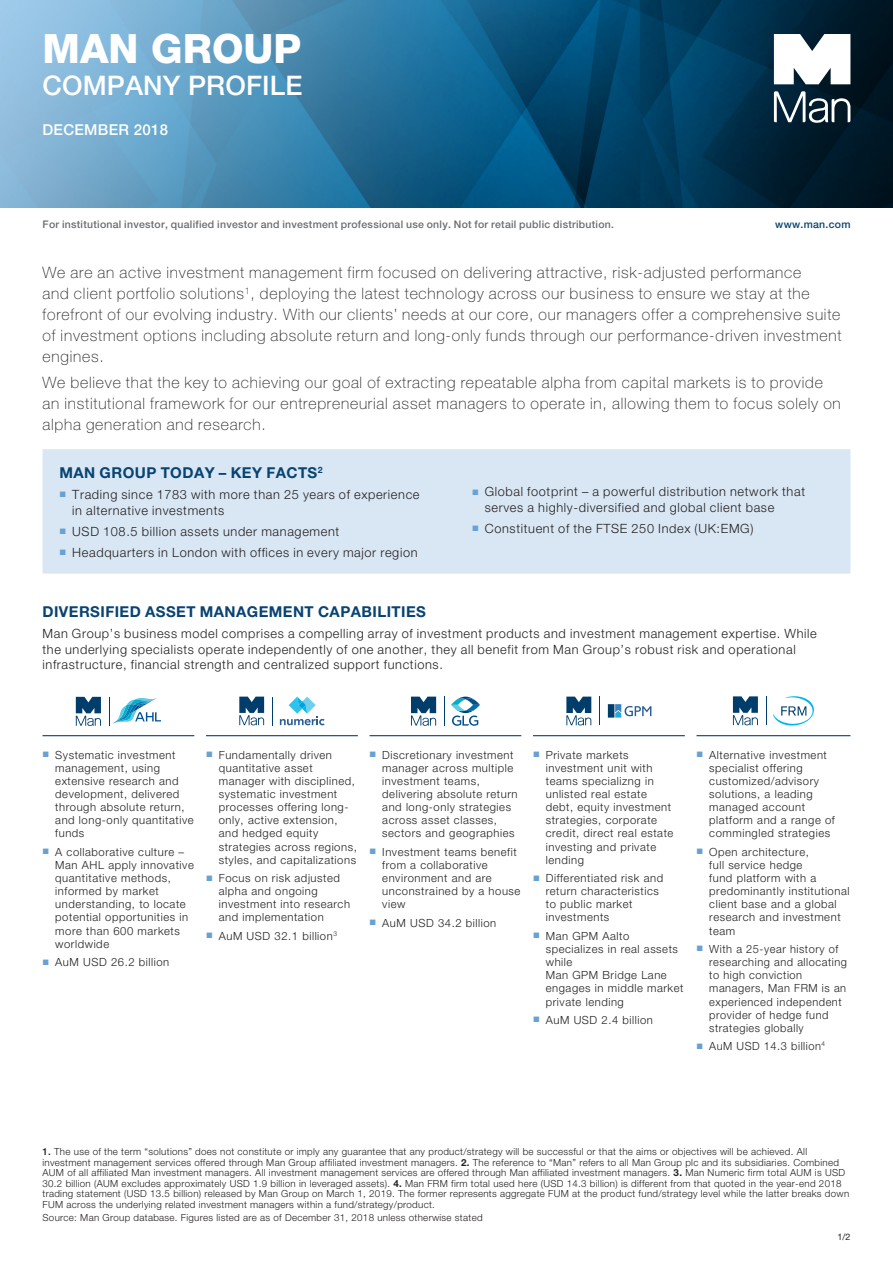
<style>
.page{position:relative;width:893px;height:1263px;background:#fff}
.page>*{position:absolute;margin:0;border:0;box-sizing:border-box;transform-origin:0 0}
.Main_Heading{font:800 40.5px "Helvetica Neue LT Std";color:#fff}
.Sub_Heading{font:500 27px "Helvetica Neue LT Std";letter-spacing:.005em;color:#fff}
.Intro{font:100 15.75px/21px "Helvetica Neue LT Std";letter-spacing:.05em;color:#231f20}
.Heading_-_Level_1{font:700 15px "Helvetica Neue LT Std";letter-spacing:.03em;color:#084371}
.Date{font:500 15px "Helvetica Neue LT Std";letter-spacing:.02em;color:#fff}
.Bullet_Point{font:300 12.75px/15.8px "Helvetica Neue LT Std";letter-spacing:.05em;color:#231f20}
.Body_Text{font:300 12.75px/15.8px "Helvetica Neue LT Std";letter-spacing:.05em;color:#231f20}
.t1{font:300 11.25px/13.2px "Helvetica Neue LT Std";letter-spacing:.05em;color:#231f20}
.t2{font:500 10.5px "Helvetica Neue LT Std";letter-spacing:.025em;color:#6a6d71}
.t3{font:500 10.5px "Helvetica Neue LT Std";letter-spacing:.025em;color:#084371}
.Footnote{font:300 9.75px/10.5px "Helvetica Neue LT Std";letter-spacing:.03em;color:#231f20}
.t4{font:9px "Helvetica Neue LT Std";color:#231f20}
.s1{font-weight:500}
.s2{font-weight:700}
</style>
<div class="page">
<div style="left:43px;top:449px;width:807px;height:125px;background:#d9e7f5"></div>
<hr style="left:43px;top:735px;width:151px;height:1px;background:#084371">
<hr style="left:206px;top:735px;width:152px;height:1px;background:#084371">
<hr style="left:369px;top:735px;width:152px;height:1px;background:#084371">
<hr style="left:533px;top:735px;width:152px;height:1px;background:#084371">
<hr style="left:696px;top:735px;width:154px;height:1px;background:#084371">
<svg style="left:76px;top:697px;width:25px;height:29px"></svg>
<svg style="left:109px;top:697px;width:52px;height:29px"></svg>
<svg style="left:272px;top:697px;width:1px;height:28px"></svg>
<svg style="left:239px;top:697px;width:25px;height:28px"></svg>
<svg style="left:280px;top:697px;width:45px;height:28px"></svg>
<svg style="left:444px;top:697px;width:1px;height:29px"></svg>
<svg style="left:411px;top:697px;width:25px;height:29px"></svg>
<svg style="left:451px;top:697px;width:29px;height:29px"></svg>
<svg style="left:599px;top:697px;width:1px;height:28px"></svg>
<svg style="left:566px;top:697px;width:25px;height:28px"></svg>
<svg style="left:608px;top:704px;width:43px;height:14px"></svg>
<svg style="left:766px;top:697px;width:1px;height:28px"></svg>
<svg style="left:733px;top:697px;width:25px;height:28px"></svg>
<svg style="left:773px;top:697px;width:41px;height:28px"></svg>
<img style="left:0;top:0;width:893px;height:208px">
<svg style="left:774px;top:34px;width:76px;height:89px"></svg>
<svg style="left:60px;top:492px;width:6px;height:5px"></svg>
<svg style="left:60px;top:528px;width:6px;height:6px"></svg>
<svg style="left:60px;top:549px;width:6px;height:6px"></svg>
<svg style="left:473px;top:489px;width:5px;height:6px"></svg>
<svg style="left:473px;top:526px;width:5px;height:5px"></svg>
<p class="Main_Heading" style="left:43px;top:25px;width:260px">MAN GROUP</p>
<p class="Sub_Heading" style="left:43px;top:69px;width:261px">COMPANY PROFILE</p>
<p class="Date" style="left:43px;top:120px;width:127px">DECEMBER 2018</p>
<p class="t2" style="left:43px;top:218px;width:573px">For institutional investor, qualified investor and investment professional use only. Not for retail public distribution.</p>
<p class="t3" style="left:775px;top:218px;width:77px">www.man.com</p>
<p class="Intro" style="left:43px;top:262px;width:800px">We are an active investment management firm focused on delivering attractive, risk-adjusted performance<br>and client portfolio solutions<sup>1</sup>, deploying the latest technology across our business to ensure we stay at the forefront of our evolving industry. With our clients’ needs at our core, our managers offer a comprehensive suite of investment options including absolute return and long-only funds through our performance-driven investment engines.</p>
<p class="Intro" style="left:43px;top:372px;width:800px">We believe that the key to achieving our goal of extracting repeatable alpha from capital markets is to provide an institutional framework for our entrepreneurial asset managers to operate in, allowing them to focus solely on alpha generation and research.</p>
<p class="Heading_-_Level_1" style="left:60px;top:463px;width:265px">MAN GROUP TODAY – KEY FACTS<sup>2</sup></p>
<p class="Bullet_Point" style="left:72px;top:486px;width:349px">Trading since 1783 with more than 25 years of experience in alternative investments</p>
<p class="Bullet_Point" style="left:72px;top:523px;width:269px">USD 108.5 billion assets under management</p>
<p class="Bullet_Point" style="left:72px;top:544px;width:347px">Headquarters in London with offices in every major region</p>
<p class="Bullet_Point" style="left:485px;top:483px;width:322px">Global footprint – a powerful distribution network that serves a highly-diversified and global client base</p>
<p class="Bullet_Point" style="left:485px;top:520px;width:270px">Constituent of the FTSE 250 Index (UK:EMG)</p>
<p class="Heading_-_Level_1" style="left:43px;top:602px;width:385px">DIVERSIFIED ASSET MANAGEMENT CAPABILITIES</p>
<p class="Body_Text" style="left:43px;top:625px;width:776px">Man Group’s business model comprises a compelling array of investment products and investment management expertise. While the underlying specialists operate independently of one another, they all benefit from Man Group’s robust risk and operational infrastructure, financial strength and centralized support functions.</p>
<p class="t1" style="left:55px;top:748px;width:140px">Systematic investment management, using extensive research and development, delivered through absolute return, and long-only quantitative funds</p>
<p class="t1" style="left:55px;top:845px;width:140px">A collaborative culture –<br>Man AHL apply innovative quantitative methods, informed by market understanding, to locate potential opportunities in more than 600 markets worldwide</p>
<p class="t1" style="left:55px;top:955px;width:116px">AuM USD 26.2 billion</p>
<p class="t1" style="left:219px;top:748px;width:140px">Fundamentally driven quantitative asset manager with disciplined, systematic investment processes offering long&shy;only, active extension, and hedged equity strategies across regions, styles, and capitalizations</p>
<p class="t1" style="left:219px;top:871px;width:133px">Focus on risk adjusted alpha and ongoing investment into research and implementation</p>
<p class="t1" style="left:219px;top:929px;width:120px">AuM USD 32.1 billion<sup>3</sup></p>
<p class="t1" style="left:382px;top:748px;width:137px">Discretionary investment manager across multiple investment teams, delivering absolute return and long-only strategies across asset classes, sectors and geographies</p>
<p class="t1" style="left:382px;top:845px;width:140px">Investment teams benefit from a collaborative environment and are unconstrained by a house view</p>
<p class="t1" style="left:382px;top:916px;width:116px">AuM USD 34.2 billion</p>
<p class="t1" style="left:546px;top:748px;width:129px">Private markets investment unit with teams specializng in unlisted real estate debt, equity investment strategies, corporate credit, direct real estate investing and private lending</p>
<p class="t1" style="left:546px;top:871px;width:119px">Differentiated risk and return characteristics to public market investments</p>
<p class="t1" style="left:546px;top:929px;width:139px">Man GPM Aalto specializes in real assets while<br>Man GPM Bridge Lane engages in middle market private lending</p>
<p class="t1" style="left:546px;top:1013px;width:109px">AuM USD 2.4 billion</p>
<p class="t1" style="left:709px;top:748px;width:127px">Alternative investment specialist offering customized/advisory solutions, a leading managed account platform and a range of commingled strategies</p>
<p class="t1" style="left:709px;top:845px;width:142px">Open architecture,<br>full service hedge<br>fund platform with a predominantly institutional client base and a global research and investment team</p>
<p class="t1" style="left:709px;top:942px;width:139px">With a 25-year history of researching and allocating to high conviction managers, Man FRM is an experienced independent provider of hedge fund strategies globally</p>
<p class="t1" style="left:709px;top:1039px;width:117px">AuM USD 14.3 billion<sup>4</sup></p>
<p class="Footnote" style="left:43px;top:1146px;width:808px"><span class="s1">1.</span> The use of the term “solutions” does not constitute or imply any guarantee that any product/strategy will be successful or that the aims or objectives will be achieved. All investment management services offered through Man Group affiliated investment managers. <span class="s2">2.</span> The reference to “Man” refers to all Man Group plc and its subsidiaries. Combined AUM of all affiliated Man investment managers. All investment management services are offered through Man affiliated investment managers. <span class="s2">3.</span> Man Numeric firm total AUM is USD 30.2 billion (AUM excludes approximately USD 1.9 billion in leveraged assets). <span class="s2">4.</span> Man FRM firm total used here (USD 14.3 billion) is different from that quoted in the year-end 2018 trading statement (USD 13.5 billion) released by Man Group on March 1, 2019. The former represents aggregate FUM at the product fund/strategy level while the latter breaks down FUM across the underlying related investment managers within a fund/strategy/product.</p>
<p class="Footnote" style="left:43px;top:1212px;width:442px">Source: Man Group database. Figures listed are as of December 31, 2018 unless otherwise stated</p>
<p class="t4" style="left:837px;top:1231px;width:15px">1/2</p>
</div>
